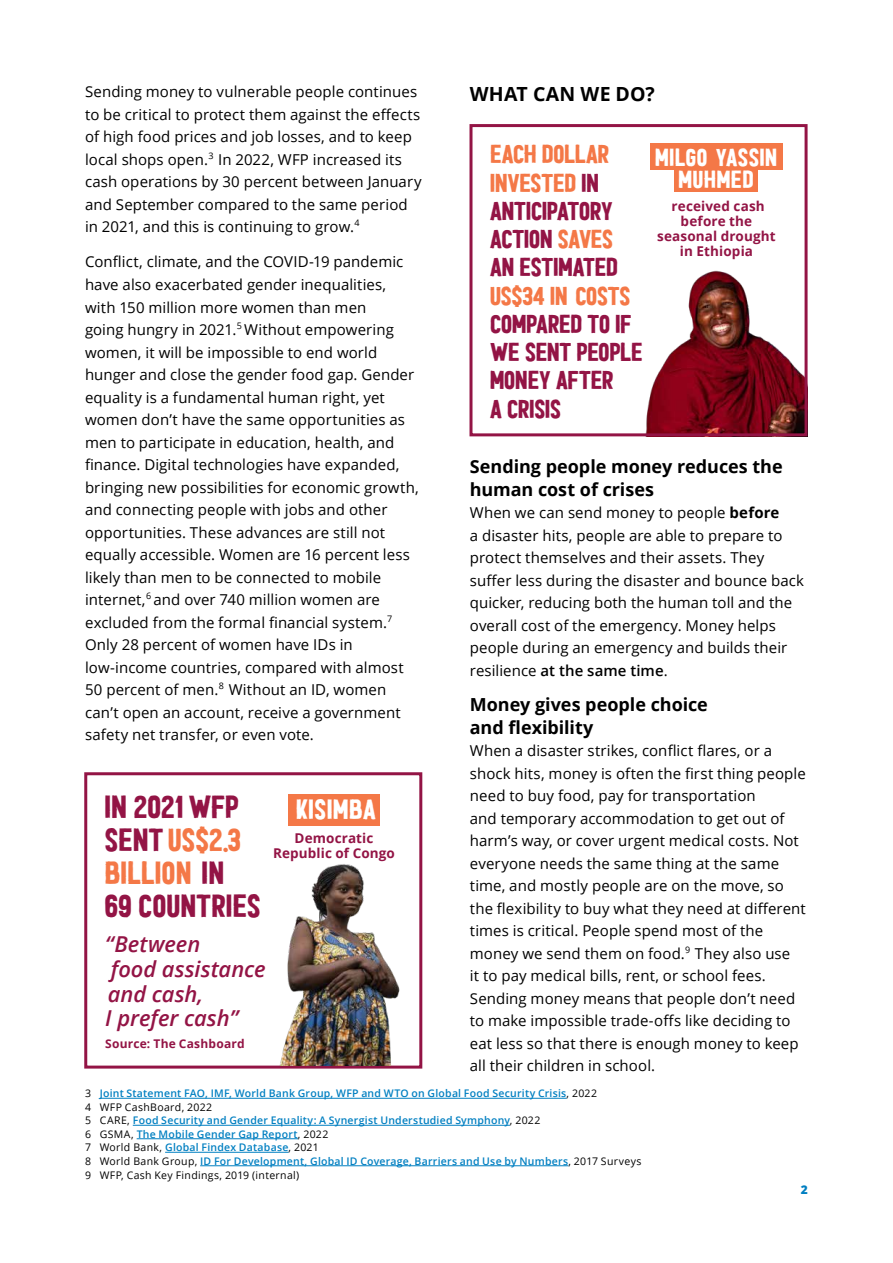
<style>
.page{position:relative;width:893px;height:1263px;background:#fff}
.page>*{position:absolute;margin:0;border:0;box-sizing:border-box;transform-origin:0 0}
.t1{font:31.5px/33px "HALDEN PAINTED SOLID";letter-spacing:.035em;color:#931445}
.t2{font:27.45px "HALDEN PAINTED SOLID";letter-spacing:.045em;color:#fff}
.t3{font:25.35px/28.2px "HALDEN PAINTED SOLID";letter-spacing:.02em;color:#931445}
.t4{font:25.35px "HALDEN PAINTED SOLID";letter-spacing:.015em;color:#f47847}
.t5{font:24.3px/21.6px "HALDEN PAINTED SOLID";letter-spacing:.05em;color:#fff;text-align:center}
.t6{font:italic 600 21.9px/24.6px "Open Sans";letter-spacing:-.005em;color:#931445}
.t7{font:700 19.5px "Open Sans";letter-spacing:.015em;color:#000}
.t8{font:700 18px/22.5px "Open Sans";letter-spacing:-.005em;color:#000}
.t9{font:15px/22.5px "Open Sans";letter-spacing:.005em;color:#000}
.t10{font:700 13.5px/15px "Open Sans";letter-spacing:.01em;color:#931445;text-align:center}
.t11{font:700 12px "Open Sans";letter-spacing:.015em;color:#931445}
.t12{font:800 12px "Open Sans";color:#007fc1}
.t13{font:600 10.5px/13.5px "Open Sans";letter-spacing:.02em;color:#007fc1}
.s1{color:#f47847}
.s2{font-weight:700}
.s3{font-weight:600}
.s4{font-weight:400;color:#000}
</style>
<div class="page">
<hr style="left:100px;top:1098px;width:467px;height:1px;background:#007fc1">
<hr style="left:133px;top:1125px;width:377px;height:1px;background:#007fc1">
<hr style="left:137px;top:1138px;width:161px;height:1px;background:#007fc1">
<hr style="left:165px;top:1152px;width:124px;height:1px;background:#007fc1">
<hr style="left:200px;top:1165px;width:368px;height:1px;background:#007fc1">
<div style="left:84px;top:772px;width:338px;height:296px;border:3px solid #931445"></div>
<img style="left:279px;top:858px;width:144px;height:207px">
<div style="left:289px;top:794px;width:91px;height:31px;background:#f47847"></div>
<img style="left:646px;top:270px;width:158px;height:162px">
<div style="left:650px;top:144px;width:132px;height:26px;background:#f47847"></div>
<div style="left:674px;top:170px;width:84px;height:22px;background:#f47847"></div>
<div style="left:469px;top:124px;width:339px;height:312px;border:3px solid #931445"></div>
<p class="t9" style="left:85px;top:80px;width:338px">Sending money to vulnerable people continues to be critical to protect them against the effects of high food prices and job losses, and to keep local shops open.<sup>3</sup> In 2022, WFP increased its cash operations by 30 percent between January and September compared to the same period in 2021, and this is continuing to grow.<sup>4</sup></p>
<p class="t9" style="left:85px;top:250px;width:335px">Conflict, climate, and the COVID-19 pandemic have also exacerbated gender inequalities, with 150 million more women than men<br>going hungry in 2021.<sup>5</sup> Without empowering women, it will be impossible to end world hunger and close the gender food gap. Gender equality is a fundamental human right, yet women don’t have the same opportunities as men to participate in education, health, and finance. Digital technologies have expanded, bringing new possibilities for economic growth, and connecting people with jobs and other opportunities. These advances are still not equally accessible. Women are 16 percent less likely than men to be connected to mobile internet,<sup>6</sup> and over 740 million women are excluded from the formal financial system.<sup>7<br></sup>Only 28 percent of women have IDs in low-income countries, compared with almost 50 percent of men.<sup>8</sup> Without an ID, women can’t open an account, receive a government safety net transfer, or even vote.</p>
<h3 class="t7" style="left:470px;top:80px;width:186px">WHAT CAN WE DO?</h3>
<h3 class="t3" style="left:490px;top:140px;width:129px"><span class="s1">EACH DOLLAR<br>INVESTED</span> IN<br>ANTICIPATORY<br>ACTION <span class="s1">SAVES<br></span>AN ESTIMATED</h3>
<h3 class="t4" style="left:490px;top:279px;width:141px">US$34 IN COSTS</h3>
<h3 class="t3" style="left:490px;top:309px;width:153px">COMPARED TO IF<br>WE SENT PEOPLE<br>MONEY AFTER<br>A CRISIS</h3>
<h3 class="t5" style="left:656px;top:146px;width:123px">MILGO YASSIN<br>MUHMED</h3>
<p class="t10" style="left:657px;top:198px;width:120px">received cash before the seasonal drought in Ethiopia</p>
<p class="t8" style="left:470px;top:455px;width:314px">Sending people money reduces the human cost of crises</p>
<p class="t9" style="left:470px;top:501px;width:336px">When we can send money to people <span class="s2">before<br></span>a disaster hits, people are able to prepare to protect themselves and their assets. They suffer less during the disaster and bounce back quicker, reducing both the human toll and the overall cost of the emergency. Money helps people during an emergency and builds their resilience <span class="s3">at the same time</span>.</p>
<p class="t8" style="left:470px;top:693px;width:240px">Money gives people choice and flexibility</p>
<p class="t9" style="left:470px;top:739px;width:337px">When a disaster strikes, conflict flares, or a shock hits, money is often the first thing people need to buy food, pay for transportation<br>and temporary accommodation to get out of harm’s way, or cover urgent medical costs. Not everyone needs the same thing at the same time, and mostly people are on the move, so the flexibility to buy what they need at different times is critical. People spend most of the money we send them on food.<sup>9</sup> They also use<br>it to pay medical bills, rent, or school fees.<br>Sending money means that people don’t need to make impossible trade-offs like deciding to eat less so that there is enough money to keep all their children in school.</p>
<p class="t13" style="left:85px;top:1087px;width:558px"><span class="s4">3</span> Joint Statement FAO, IMF, World Bank Group, WFP and WTO on Global Food Security Crisis<span class="s4">, 2022<br>4 WFP CashBoard, 2022<br>5 CARE,</span> Food Security and Gender Equality: A Synergist Understudied Symphony<span class="s4">, 2022<br>6 GSMA,</span> The Mobile Gender Gap Report<span class="s4">, 2022<br>7 World Bank,</span> Global Findex Database<span class="s4">, 2021<br>8 World Bank Group,</span> ID For Development, Global ID Coverage, Barriers and Use by Numbers<span class="s4">, 2017 Surveys 9 WFP, Cash Key Findings, 2019 (internal)</span></p>
<h1 class="t1" style="left:105px;top:789px;width:157px">IN 2021 WFP<br>SENT <span class="s1">US$2.3<br>BILLION</span> IN<br>69 COUNTRIES</h1>
<h3 class="t6" style="left:105px;top:932px;width:162px">“Between<br>food assistance and cash,<br>I prefer cash”</h3>
<p class="t11" style="left:105px;top:1035px;width:141px">Source: The Cashboard</p>
<h2 class="t2" style="left:296px;top:791px;width:81px">KISIMBA</h2>
<p class="t10" style="left:273px;top:830px;width:123px">Democratic<br>Republic of Congo</p>
<p class="t12" style="left:801px;top:1180px;width:9px">2</p>
</div>
